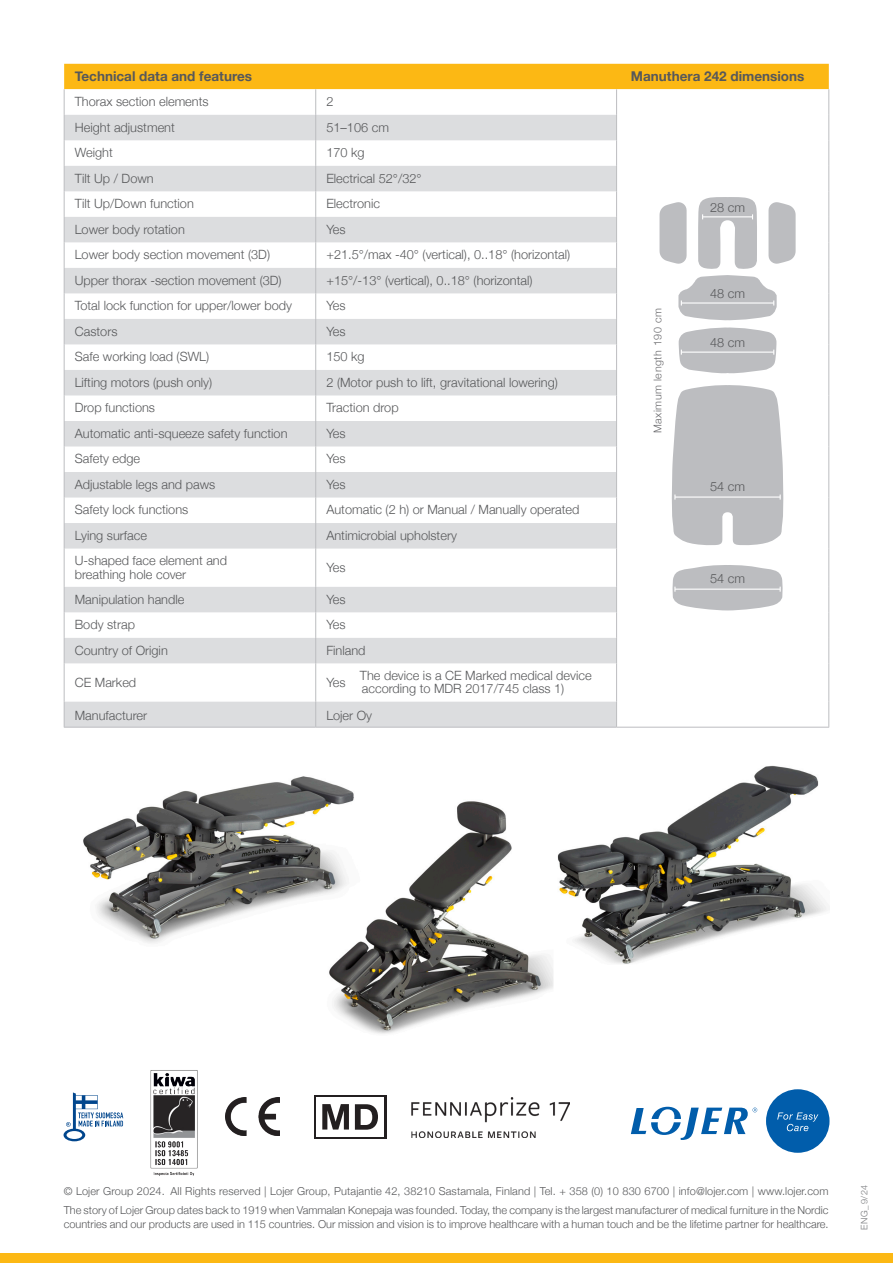
<style>
.page{position:relative;width:893px;height:1263px;background:#fff}
.page>*{position:absolute;margin:0;border:0;box-sizing:border-box;transform-origin:0 0}
.t1{font:700 13.5px "Helvetica Neue";color:#57585a}
.t2{font:300 12.75px/13.5px "Helvetica Neue";color:#57585a}
.Leipäteksti{font:300 10.95px/13.2px "Helvetica Neue";color:#57585a}
.Leipäteksti__tasapal{font:300 10.65px "Helvetica Neue";letter-spacing:.05em;color:#69696c}
.Taulukkoleipäteksti{font:300 9px "Helvetica Neue";color:#787a7d}
</style>
<div class="page">
<img style="left:226px;top:1097px;width:53px;height:39px">
<div style="left:314px;top:1095px;width:72px;height:43px;background:linear-gradient(to bottom,#231f20,#231f20)"></div>
<div style="left:316px;top:1097px;width:68px;height:39px;background:#fff"></div>
<svg style="left:322px;top:1104px;width:27px;height:25px"></svg>
<svg style="left:355px;top:1104px;width:23px;height:26px"></svg>
<img style="left:411px;top:1097px;width:158px;height:41px">
<svg style="left:65px;top:549px;width:551px;height:178px"></svg>
<hr style="left:64px;top:549px;width:1px;height:38px;background:#bcbdc0">
<hr style="left:315px;top:549px;width:1px;height:38px;background:#bcbdc0">
<hr style="left:616px;top:549px;width:1px;height:38px;background:#bcbdc0">
<hr style="left:828px;top:549px;width:1px;height:38px;background:#bcbdc0">
<svg style="left:64px;top:587px;width:1px;height:76px"></svg>
<svg style="left:315px;top:587px;width:1px;height:76px"></svg>
<svg style="left:616px;top:587px;width:1px;height:76px"></svg>
<svg style="left:828px;top:587px;width:1px;height:76px"></svg>
<hr style="left:64px;top:663px;width:1px;height:39px;background:#bcbdc0">
<hr style="left:315px;top:663px;width:1px;height:39px;background:#bcbdc0">
<hr style="left:616px;top:663px;width:1px;height:39px;background:#bcbdc0">
<hr style="left:828px;top:663px;width:1px;height:39px;background:#bcbdc0">
<svg style="left:828px;top:702px;width:1px;height:25px"></svg>
<svg style="left:64px;top:702px;width:1px;height:25px"></svg>
<svg style="left:315px;top:702px;width:1px;height:25px"></svg>
<svg style="left:616px;top:702px;width:1px;height:25px"></svg>
<hr style="left:64px;top:727px;width:252px;height:1px;background:#bcbdc0">
<hr style="left:316px;top:727px;width:301px;height:1px;background:#bcbdc0">
<hr style="left:617px;top:727px;width:212px;height:1px;background:#bcbdc0">
<div style="left:0;top:1253px;width:893px;height:10px;background:#fcb814"></div>
<svg style="left:64px;top:64px;width:765px;height:485px"></svg>
<svg style="left:672px;top:565px;width:111px;height:45px;background:#c6c6c9"></svg>
<img style="left:557px;top:765px;width:270px;height:199px">
<img style="left:329px;top:801px;width:224px;height:233px">
<img style="left:83px;top:776px;width:282px;height:174px">
<svg style="left:64px;top:1092px;width:59px;height:49px"></svg>
<img style="left:151px;top:1070px;width:46px;height:106px">
<div style="left:766px;top:1089px;width:63px;height:64px;background:#015dab;border-radius:50%"></div>
<svg style="left:631px;top:1107px;width:126px;height:33px"></svg>
<svg style="left:777px;top:1112px;width:41px;height:19px"></svg>
<p class="t1" style="left:75px;top:66px;width:179px">Technical data and features</p>
<p class="t1" style="left:631px;top:66px;width:175px">Manuthera 242 dimensions</p>
<p class="t2" style="left:75px;top:94px;width:135px">Thorax section elements</p>
<p class="t2" style="left:326px;top:94px;width:9px">2</p>
<p class="t2" style="left:75px;top:119px;width:102px">Height adjustment</p>
<p class="t2" style="left:326px;top:119px;width:64px">51–106 cm</p>
<p class="t2" style="left:75px;top:145px;width:40px">Weight</p>
<p class="t2" style="left:326px;top:145px;width:40px">170 kg</p>
<p class="t2" style="left:75px;top:170px;width:80px">Tilt Up / Down</p>
<p class="t2" style="left:326px;top:170px;width:97px">Electrical 52°/32°</p>
<p class="t2" style="left:75px;top:196px;width:121px">Tilt Up/Down function</p>
<p class="t2" style="left:326px;top:196px;width:55px">Electronic</p>
<p class="t2" style="left:75px;top:221px;width:112px">Lower body rotation</p>
<p class="t2" style="left:326px;top:221px;width:21px">Yes</p>
<p class="t2" style="left:75px;top:247px;width:197px">Lower body section movement (3D)</p>
<p class="t2" style="left:326px;top:247px;width:245px">+21.5°/max -40° (vertical), 0..18° (horizontal)</p>
<p class="t2" style="left:75px;top:272px;width:208px">Upper thorax -section movement (3D)</p>
<p class="t2" style="left:326px;top:272px;width:208px">+15°/-13° (vertical), 0..18° (horizontal)</p>
<p class="t2" style="left:75px;top:298px;width:219px">Total lock function for upper/lower body</p>
<p class="t2" style="left:326px;top:298px;width:21px">Yes</p>
<p class="t2" style="left:75px;top:323px;width:44px">Castors</p>
<p class="t2" style="left:326px;top:323px;width:21px">Yes</p>
<p class="t2" style="left:75px;top:349px;width:136px">Safe working load (SWL)</p>
<p class="t2" style="left:326px;top:349px;width:40px">150 kg</p>
<p class="t2" style="left:75px;top:374px;width:139px">Lifting motors (push only)</p>
<p class="t2" style="left:326px;top:374px;width:233px">2 (Motor push to lift, gravitational lowering)</p>
<p class="t2" style="left:75px;top:400px;width:82px">Drop functions</p>
<p class="t2" style="left:326px;top:400px;width:74px">Traction drop</p>
<p class="t2" style="left:75px;top:426px;width:214px">Automatic anti-squeeze safety function</p>
<p class="t2" style="left:326px;top:426px;width:21px">Yes</p>
<p class="t2" style="left:75px;top:451px;width:67px">Safety edge</p>
<p class="t2" style="left:326px;top:451px;width:21px">Yes</p>
<p class="t2" style="left:75px;top:477px;width:142px">Adjustable legs and paws</p>
<p class="t2" style="left:326px;top:477px;width:21px">Yes</p>
<p class="t2" style="left:75px;top:502px;width:115px">Safety lock functions</p>
<p class="t2" style="left:326px;top:502px;width:255px">Automatic (2 h) or Manual / Manually operated</p>
<p class="t2" style="left:75px;top:528px;width:74px">Lying surface</p>
<p class="t2" style="left:326px;top:528px;width:132px">Antimicrobial upholstery</p>
<p class="t2" style="left:75px;top:553px;width:154px">U-shaped face element and breathing hole cover</p>
<p class="t2" style="left:326px;top:559px;width:21px">Yes</p>
<p class="t2" style="left:75px;top:591px;width:111px">Manipulation handle</p>
<p class="t2" style="left:326px;top:591px;width:21px">Yes</p>
<p class="t2" style="left:75px;top:617px;width:62px">Body strap</p>
<p class="t2" style="left:326px;top:617px;width:21px">Yes</p>
<p class="t2" style="left:75px;top:642px;width:95px">Country of Origin</p>
<p class="t2" style="left:326px;top:642px;width:41px">Finland</p>
<p class="t2" style="left:75px;top:674px;width:63px">CE Marked</p>
<p class="t2" style="left:326px;top:675px;width:21px">Yes</p>
<p class="t2" style="left:360px;top:668px;width:233px">The device is a CE Marked medical device according to MDR 2017/745 class 1)</p>
<p class="t2" style="left:75px;top:707px;width:74px">Manufacturer</p>
<p class="t2" style="left:326px;top:707px;width:47px">Lojer Oy</p>
<p class="t2" style="left:710px;top:200px;width:36px">28 cm</p>
<p class="t2" style="left:710px;top:286px;width:36px">48 cm</p>
<p class="t2" style="left:710px;top:335px;width:36px">48 cm</p>
<p class="Leipäteksti__tasapal" style="left:649px;top:433px;width:127px;rotate:-90deg">Maximum length 190 cm</p>
<p class="t2" style="left:710px;top:479px;width:36px">54 cm</p>
<p class="t2" style="left:710px;top:571px;width:36px">54 cm</p>
<p class="Leipäteksti" style="left:64px;top:1184px;width:766px">© Lojer Group 2024. All Rights reserved | Lojer Group, Putajantie 42, 38210 Sastamala, Finland | Tel. + 358 (0) 10 830 6700 | info@lojer.com | www.lojer.com</p>
<p class="Leipäteksti" style="left:64px;top:1203px;width:766px">The story of Lojer Group dates back to 1919 when Vammalan Konepaja was founded. Today, the company is the largest manufacturer of medical furniture in the Nordic countries and our products are used in 115 countries. Our mission and vision is to improve healthcare with a human touch and be the lifetime partner for healthcare.</p>
<p class="Taulukkoleipäteksti" style="left:857px;top:1230px;width:47px;rotate:-90deg">ENG_9/24</p>
</div>
